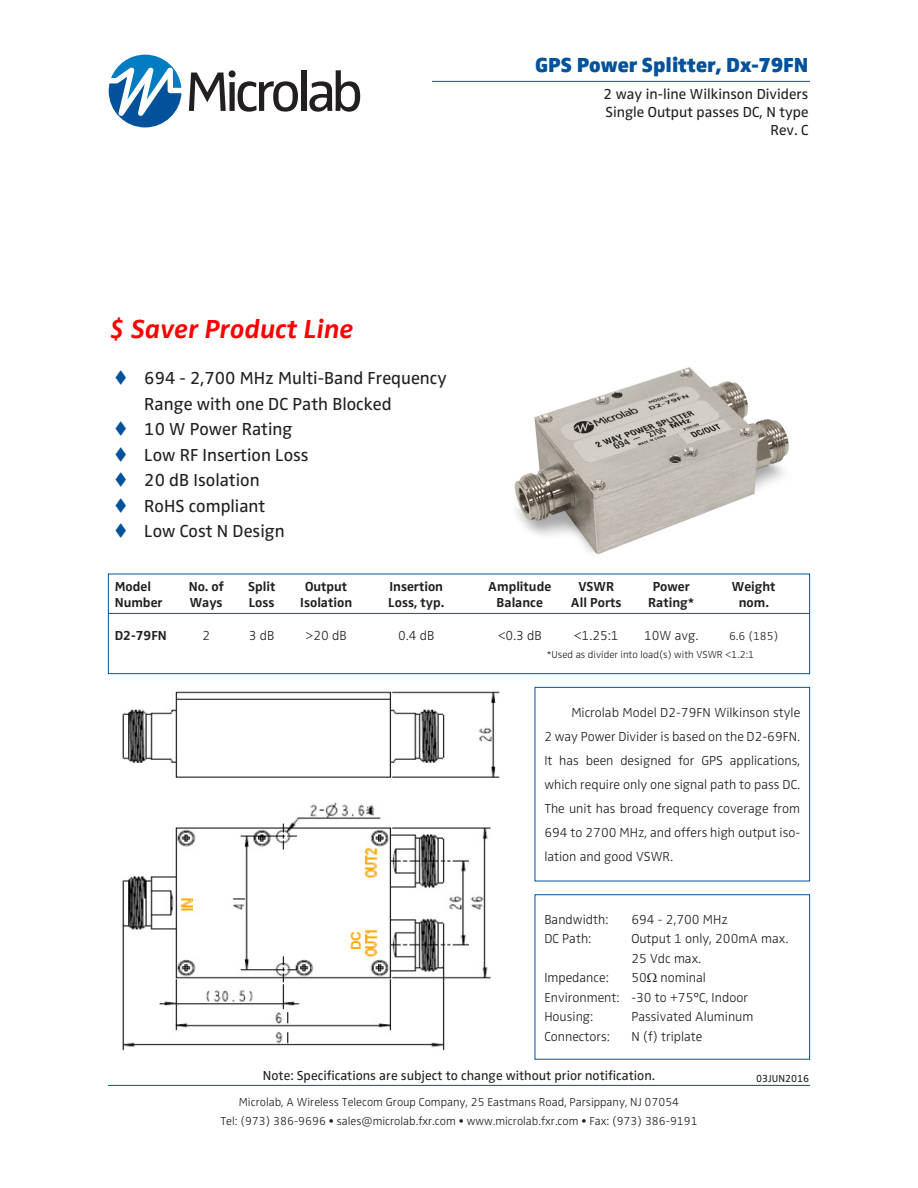
<style>
.page{position:relative;width:918px;height:1188px;background:#fff}
.page>*{position:absolute;margin:0;border:0;box-sizing:border-box;transform-origin:0 0}
.t1{font:italic 700 27px "Zwo Pro";color:#f00}
.t2{font:900 21px "Zwo Pro";color:#01529a}
.t3{font:18px "Zwo Pro";color:#231f20}
.t4{font:15px "Zwo Pro";color:#231f20}
.t5{font:300 13.5px/24px "Zwo Pro";color:#231f20;text-align:justify}
.t6{font:700 13.5px "Zwo Pro";color:#231f20}
.t7{font:13.5px "Zwo Pro";color:#231f20}
.t8{font:700 13.5px "Arial";color:#ffac12}
.t9{font:300 12px "Zwo Pro";color:#231f20}
.t10{font:300 10.5px "Zwo Pro";color:#231f20}
.t11{font:10.5px "Zwo Pro";color:#231f20}
.s1{color:#01529a}
</style>
<div class="page">
<svg style="left:189px;top:70px;width:109px;height:42px"></svg>
<div style="left:301px;top:70px;width:5px;height:41px;background:#231f20"></div>
<svg style="left:309px;top:70px;width:51px;height:42px"></svg>
<svg style="left:109px;top:55px;width:72px;height:72px"></svg>
<hr style="left:108px;top:1085px;width:702px;height:1px;background:#01529a">
<div style="left:535px;top:687px;width:275px;height:194px;border:1px solid #01529a"></div>
<div style="left:535px;top:894px;width:275px;height:166px;border:1px solid #01529a"></div>
<div style="left:108px;top:574px;width:702px;height:100px;border:1px solid #01529a"></div>
<hr style="left:108px;top:613px;width:702px;height:1px;background:#01529a">
<img style="left:122px;top:691px;width:378px;height:360px">
<hr style="left:432px;top:81px;width:378px;height:1px;background:#01529a">
<img style="left:514px;top:367px;width:275px;height:188px">
<p class="t1" style="left:110px;top:313px;width:246px">$ Saver Product Line</p>
<p class="t3" style="left:114px;top:368px;width:334px"><span class="s1">▼</span> 694 - 2,700 MHz Multi-Band Frequency</p>
<p class="t3" style="left:144px;top:393px;width:249px">Range with one DC Path Blocked</p>
<p class="t3" style="left:114px;top:419px;width:180px"><span class="s1">▼</span> 10 W Power Rating</p>
<p class="t3" style="left:114px;top:444px;width:196px"><span class="s1">▼</span> Low RF Insertion Loss</p>
<p class="t3" style="left:114px;top:470px;width:147px"><span class="s1">▼</span> 20 dB Isolation</p>
<p class="t3" style="left:114px;top:495px;width:153px"><span class="s1">▼</span> RoHS compliant</p>
<p class="t3" style="left:114px;top:521px;width:172px"><span class="s1">▼</span> Low Cost N Design</p>
<p class="t2" style="left:535px;top:52px;width:275px">GPS Power Splitter, Dx-79FN</p>
<p class="t4" style="left:604px;top:85px;width:206px">2 way in-line Wilkinson Dividers</p>
<p class="t4" style="left:605px;top:103px;width:205px">Single Output passes DC, N type</p>
<p class="t4" style="left:770px;top:121px;width:40px">Rev. C</p>
<p class="t6" style="left:115px;top:578px;width:38px">Model</p>
<p class="t6" style="left:189px;top:578px;width:36px">No. of</p>
<p class="t6" style="left:248px;top:578px;width:29px">Split</p>
<p class="t6" style="left:305px;top:578px;width:44px">Output</p>
<p class="t6" style="left:389px;top:578px;width:55px">Insertion</p>
<p class="t6" style="left:488px;top:578px;width:65px">Amplitude</p>
<p class="t6" style="left:578px;top:578px;width:37px">VSWR</p>
<p class="t6" style="left:653px;top:578px;width:39px">Power</p>
<p class="t6" style="left:732px;top:578px;width:45px">Weight</p>
<p class="t6" style="left:115px;top:595px;width:49px">Number</p>
<p class="t6" style="left:190px;top:595px;width:34px">Ways</p>
<p class="t6" style="left:249px;top:595px;width:27px">Loss</p>
<p class="t6" style="left:300px;top:595px;width:53px">Isolation</p>
<p class="t6" style="left:388px;top:595px;width:57px">Loss, typ.</p>
<p class="t6" style="left:497px;top:595px;width:48px">Balance</p>
<p class="t6" style="left:571px;top:595px;width:52px">All Ports</p>
<p class="t6" style="left:648px;top:595px;width:48px">Rating*</p>
<p class="t6" style="left:739px;top:595px;width:32px">nom.</p>
<p class="t6" style="left:115px;top:628px;width:54px">D2-79FN</p>
<p class="t5" style="left:202px;top:624px;width:9px">2</p>
<p class="t5" style="left:249px;top:624px;width:27px">3 dB</p>
<p class="t5" style="left:306px;top:624px;width:43px">&gt;20 dB</p>
<p class="t5" style="left:398px;top:624px;width:38px">0.4 dB</p>
<p class="t5" style="left:498px;top:624px;width:46px">&lt;0.3 dB</p>
<p class="t5" style="left:574px;top:624px;width:46px">&lt;1.25:1</p>
<p class="t5" style="left:644px;top:624px;width:56px">10W avg.</p>
<p class="t9" style="left:729px;top:629px;width:51px">6.6 (185)</p>
<p class="t10" style="left:547px;top:649px;width:209px">*Used as divider into load(s) with VSWR &lt;1.2:1</p>
<p class="t8" style="left:347px;top:950px;width:21px;rotate:-90deg">DC</p>
<p class="t5" style="left:544px;top:701px;width:257px;text-indent:27px">Microlab Model D2-79FN Wilkinson style 2 way Power Divider is based on the D2-69FN.<br>It has been designed for GPS applications, which require only one signal path to pass DC.<br>The unit has broad frequency coverage from 694 to 2700 MHz, and offers high output iso&shy;lation and good VSWR.</p>
<p class="t5" style="left:544px;top:908px;width:65px">Bandwidth:</p>
<p class="t5" style="left:631px;top:908px;width:98px">694 - 2,700 MHz</p>
<p class="t5" style="left:544px;top:927px;width:48px">DC Path:</p>
<p class="t5" style="left:631px;top:927px;width:159px">Output 1 only, 200mA max.</p>
<p class="t5" style="left:631px;top:947px;width:71px">25 Vdc max.</p>
<p class="t5" style="left:544px;top:966px;width:66px">Impedance:</p>
<p class="t5" style="left:631px;top:966px;width:76px">50 nominal</p>
<p class="t5" style="left:544px;top:986px;width:205px">Environment: -30 to +75°C, Indoor</p>
<p class="t5" style="left:544px;top:1005px;width:50px">Housing:</p>
<p class="t5" style="left:631px;top:1005px;width:124px">Passivated Aluminum</p>
<p class="t5" style="left:544px;top:1025px;width:67px">Connectors:</p>
<p class="t5" style="left:631px;top:1025px;width:73px">N (f) triplate</p>
<p class="t7" style="left:263px;top:1068px;width:394px">Note: Specifications are subject to change without prior notification.</p>
<p class="t11" style="left:756px;top:1072px;width:55px">03JUN2016</p>
<p class="t9" style="left:239px;top:1096px;width:442px">Microlab, A Wireless Telecom Group Company, 25 Eastmans Road, Parsippany, NJ 07054</p>
<p class="t9" style="left:220px;top:1114px;width:479px">Tel: (973) 386-9696 • sales@microlab.fxr.com • www.microlab.fxr.com • Fax: (973) 386-9191</p>
</div>
